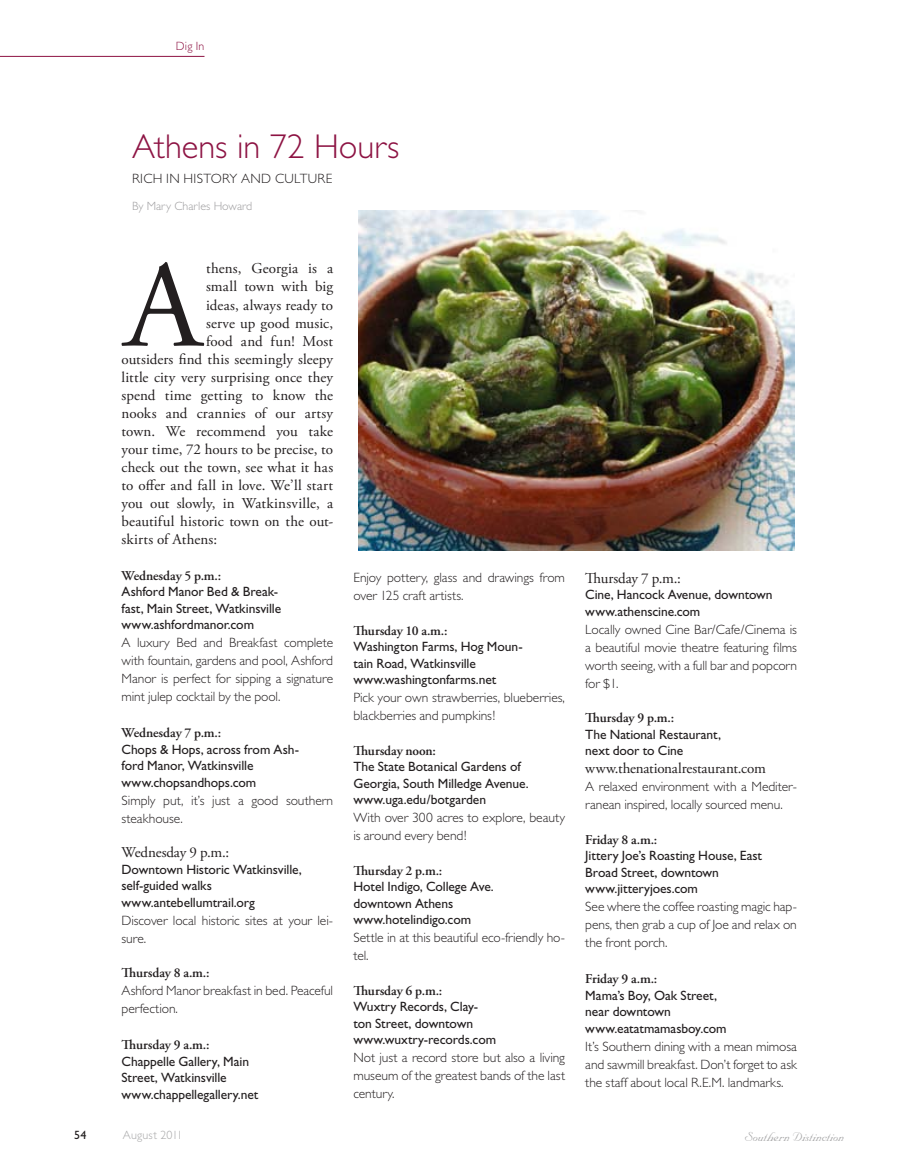
<style>
.page{position:relative;width:905px;height:1175px;background:#fff}
.page>*{position:absolute;margin:0;border:0;box-sizing:border-box;transform-origin:0 0}
.t1{font:123.6px "Adobe Garamond Pro";color:#231f20}
.t2{font:300 34.5px "Gill Sans";color:#8d1343}
.t3{font:15px "Adobe Garamond Pro";letter-spacing:.005em;color:#231f20}
.t4{font:15px "Nuptial Script";letter-spacing:-.005em;color:#a7a7a8}
.t5{font:300 13.5px/18px "Gill Sans";letter-spacing:-.005em;color:#231f20}
.t6{font:13.5px/16.5px "Gill Sans";letter-spacing:-.005em;color:#231f20}
.t7{font:600 13.5px "Adobe Garamond Pro";letter-spacing:-.005em;color:#231f20}
.t8{font:300 13.5px "Gill Sans";letter-spacing:.025em;color:#231f20}
.t9{font:300 12px "Gill Sans";color:#9e9d9f}
.t10{font:300 12px "Gill Sans";letter-spacing:.015em;color:#a7a7a8}
.t11{font:300 12px "Gill Sans";color:#8d1343}
.t12{font:12px "Gill Sans";color:#231f20}
</style>
<div class="page">
<hr style="left:0;top:56px;width:204px;height:1px;background:#8d1343">
<img style="left:358px;top:210px;width:436px;height:341px">
<p class="t11" style="left:176px;top:39px;width:30px">Dig In</p>
<h2 class="t2" style="left:132px;top:127px;width:269px">Athens in 72 Hours</h2>
<p class="t8" style="left:132px;top:171px;width:202px">RICH IN HISTORY AND CULTURE</p>
<p class="t9" style="left:132px;top:200px;width:122px">By Mary Charles Howard</p>
<h1 class="t1" style="left:125px;top:232px;width:79px">A</h1>
<p class="t3" style="left:206px;top:260px;width:128px">thens, Georgia is a</p>
<p class="t3" style="left:206px;top:278px;width:129px">small town with big</p>
<p class="t3" style="left:206px;top:296px;width:129px">ideas, always ready to</p>
<p class="t3" style="left:206px;top:314px;width:128px">serve up good music,</p>
<p class="t3" style="left:206px;top:332px;width:129px">food and fun! Most</p>
<p class="t3" style="left:122px;top:350px;width:213px">outsiders find this seemingly sleepy</p>
<p class="t3" style="left:122px;top:368px;width:213px">little city very surprising once they</p>
<p class="t3" style="left:122px;top:386px;width:213px">spend time getting to know the</p>
<p class="t3" style="left:122px;top:404px;width:213px">nooks and crannies of our artsy</p>
<p class="t3" style="left:122px;top:422px;width:213px">town. We recommend you take</p>
<p class="t3" style="left:122px;top:440px;width:213px">your time, 72 hours to be precise, to</p>
<p class="t3" style="left:122px;top:458px;width:213px">check out the town, see what it has</p>
<p class="t3" style="left:122px;top:476px;width:213px">to offer and fall in love. We’ll start</p>
<p class="t3" style="left:122px;top:494px;width:213px">you out slowly, in Watkinsville, a</p>
<p class="t3" style="left:122px;top:512px;width:213px">beautiful historic town on the out-</p>
<p class="t3" style="left:122px;top:530px;width:97px">skirts of Athens:</p>
<p class="t7" style="left:122px;top:567px;width:101px">Wednesday 5 p.m.:</p>
<p class="t6" style="left:122px;top:583px;width:161px">Ashford Manor Bed &amp; Break&shy;fast, Main Street, Watkinsville www.ashfordmanor.com</p>
<p class="t5" style="left:122px;top:633px;width:213px;text-align:justify">A luxury Bed and Breakfast complete with fountain, gardens and pool, Ashford Manor is perfect for sipping a signature mint julep cocktail by the pool.</p>
<p class="t7" style="left:122px;top:725px;width:101px">Wednesday 7 p.m.:</p>
<p class="t6" style="left:122px;top:741px;width:179px">Chops &amp; Hops, across from Ash&shy;ford Manor, Watkinsville www.chopsandhops.com</p>
<p class="t5" style="left:122px;top:791px;width:213px">Simply put, it’s just a good southern steakhouse.</p>
<p class="t3" style="left:122px;top:843px;width:109px">Wednesday 9 p.m.:</p>
<p class="t6" style="left:122px;top:861px;width:182px">Downtown Historic Watkinsville, self-guided walks www.antebellumtrail.org</p>
<p class="t5" style="left:122px;top:911px;width:213px">Discover local historic sites at your lei&shy;sure.</p>
<p class="t7" style="left:122px;top:965px;width:89px">Thursday 8 a.m.:</p>
<p class="t5" style="left:122px;top:981px;width:213px">Ashford Manor breakfast in bed. Peaceful perfection.</p>
<p class="t7" style="left:122px;top:1037px;width:89px">Thursday 9 a.m.:</p>
<p class="t6" style="left:122px;top:1053px;width:138px">Chappelle Gallery, Main<br>Street, Watkinsville www.chappellegallery.net</p>
<p class="t5" style="left:353px;top:568px;width:213px">Enjoy pottery, glass and drawings from over 125 craft artists.</p>
<p class="t7" style="left:353px;top:622px;width:96px">Thursday 10 a.m.:</p>
<p class="t6" style="left:353px;top:638px;width:171px">Washington Farms, Hog Moun&shy;tain Road, Watkinsville www.washingtonfarms.net</p>
<p class="t5" style="left:353px;top:688px;width:213px">Pick your own strawberries, blueberries, blackberries and pumpkins!</p>
<p class="t7" style="left:353px;top:742px;width:84px">Thursday noon:</p>
<p class="t6" style="left:353px;top:758px;width:177px">The State Botanical Gardens of<br>Georgia, South Milledge Avenue. www.uga.edu/botgarden</p>
<p class="t5" style="left:353px;top:808px;width:213px">With over 300 acres to explore, beauty is around every bend!</p>
<p class="t7" style="left:353px;top:862px;width:90px">Thursday 2 p.m.:</p>
<p class="t6" style="left:353px;top:878px;width:142px">Hotel Indigo, College Ave. downtown Athens www.hotelindigo.com</p>
<p class="t5" style="left:353px;top:928px;width:213px">Settle in at this beautiful eco-friendly ho&shy;tel.</p>
<p class="t7" style="left:353px;top:982px;width:90px">Thursday 6 p.m.:</p>
<p class="t6" style="left:353px;top:998px;width:144px">Wuxtry Records, Clay&shy;ton Street, downtown www.wuxtry-records.com</p>
<p class="t5" style="left:353px;top:1048px;width:213px;text-align:justify">Not just a record store but also a living museum of the greatest bands of the last century.</p>
<p class="t3" style="left:585px;top:569px;width:97px">Thursday 7 p.m.:</p>
<p class="t6" style="left:585px;top:586px;width:189px">Cine, Hancock Avenue, downtown www.athenscine.com</p>
<p class="t5" style="left:585px;top:620px;width:213px;text-align:justify">Locally owned Cine Bar/Cafe/Cinema is a beautiful movie theatre featuring films worth seeing, with a full bar and popcorn for $1.</p>
<p class="t7" style="left:585px;top:710px;width:90px">Thursday 9 p.m.:</p>
<p class="t6" style="left:585px;top:726px;width:137px">The National Restaurant, next door to Cine</p>
<p class="t3" style="left:585px;top:759px;width:182px">www.thenationalrestaurant.com</p>
<p class="t5" style="left:585px;top:778px;width:213px">A relaxed environment with a Mediter&shy;ranean inspired, locally sourced menu.</p>
<p class="t7" style="left:585px;top:831px;width:73px">Friday 8 a.m.:</p>
<p class="t6" style="left:585px;top:847px;width:178px">Jittery Joe’s Roasting House, East<br>Broad Street, downtown www.jitteryjoes.com</p>
<p class="t5" style="left:585px;top:898px;width:213px;text-align:justify">See where the coffee roasting magic hap&shy;pens, then grab a cup of Joe and relax on the front porch.</p>
<p class="t7" style="left:585px;top:971px;width:73px">Friday 9 a.m.:</p>
<p class="t6" style="left:585px;top:987px;width:143px">Mama’s Boy, Oak Street, near downtown www.eatatmamasboy.com</p>
<p class="t5" style="left:585px;top:1037px;width:213px;text-align:justify">It’s Southern dining with a mean mimosa and sawmill breakfast. Don’t forget to ask the staff about local R.E.M. landmarks.</p>
<p class="t12" style="left:74px;top:1128px;width:14px">54</p>
<p class="t10" style="left:123px;top:1128px;width:61px">August 2011</p>
<p class="t4" style="left:744px;top:1128px;width:101px">Southern Distinction</p>
</div>
